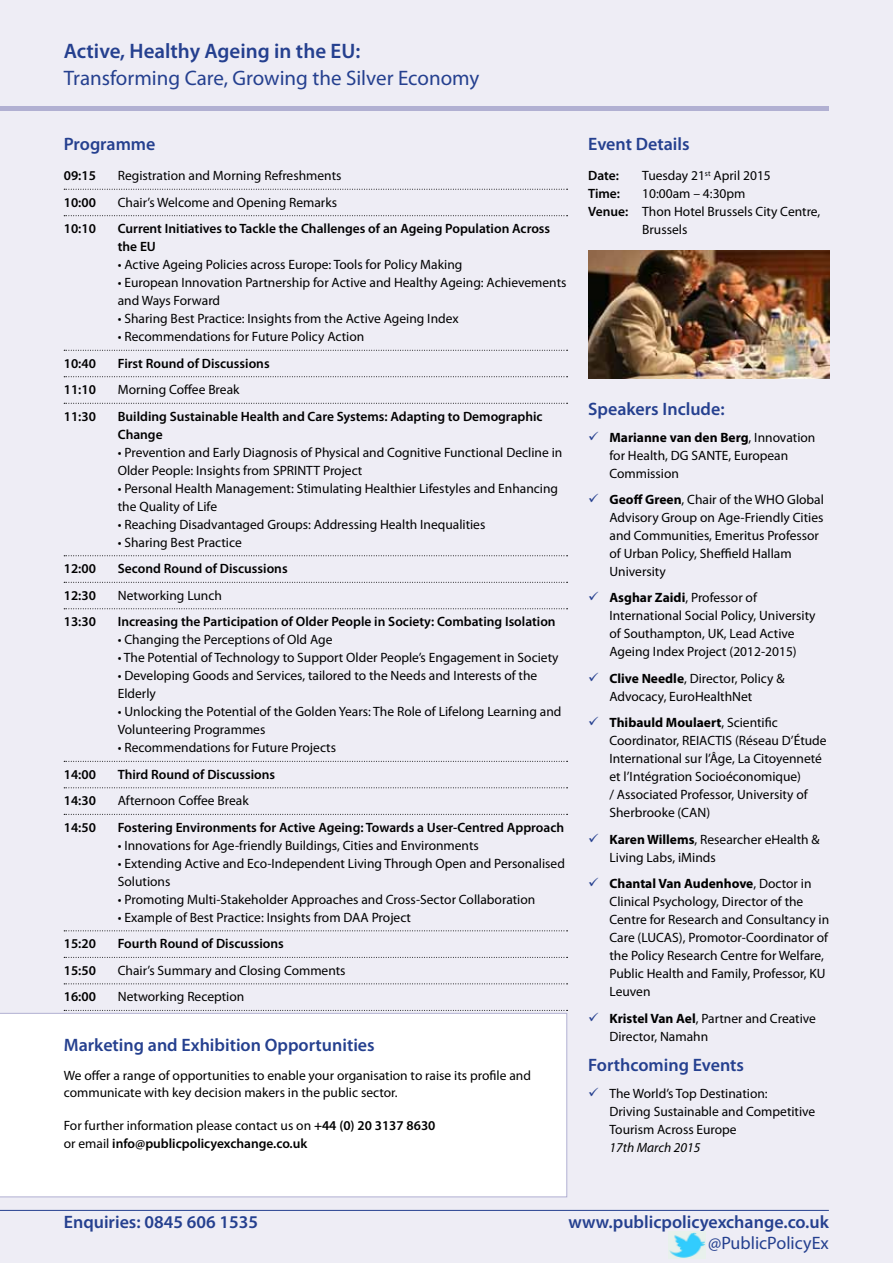
<style>
.page{position:relative;width:893px;height:1263px;background:#eeedf5}
.page>*{position:absolute;margin:0;border:0;box-sizing:border-box;transform-origin:0 0}
.t1{font:21px "Myriad Pro";color:#25408f}
.t2{font:600 21px "Myriad Pro";color:#25408f}
.t3{font:600 18px "Myriad Pro";color:#25408f}
.t4{font:18px "Myriad Pro";color:#25408f}
.t5{font:13.5px/18px "Myriad Pro";color:#000}
.t6{font:600 13.5px/18px "Myriad Pro";color:#000}
.t7{font:italic 13.5px "Myriad Pro";color:#000}
.s1{font-weight:400}
.s2{font-weight:600}
.s3{font-weight:700}
</style>
<div class="page">
<hr style="left:0;top:1210px;width:829px;height:1px;background:#25408f">
<div style="left:0;top:106px;width:829px;height:5px;background:#b1b0d2"></div>
<img style="left:669px;top:1232px;width:37px;height:26px">
<svg style="left:64px;top:189px;width:504px;height:1px"></svg>
<svg style="left:64px;top:215px;width:504px;height:1px"></svg>
<svg style="left:64px;top:350px;width:504px;height:1px"></svg>
<svg style="left:64px;top:376px;width:504px;height:1px"></svg>
<svg style="left:64px;top:403px;width:504px;height:1px"></svg>
<svg style="left:64px;top:555px;width:504px;height:1px"></svg>
<svg style="left:64px;top:582px;width:504px;height:1px"></svg>
<svg style="left:64px;top:608px;width:504px;height:1px"></svg>
<svg style="left:64px;top:761px;width:504px;height:1px"></svg>
<svg style="left:64px;top:787px;width:504px;height:1px"></svg>
<svg style="left:64px;top:814px;width:504px;height:1px"></svg>
<svg style="left:64px;top:930px;width:504px;height:1px"></svg>
<svg style="left:64px;top:957px;width:504px;height:1px"></svg>
<svg style="left:64px;top:983px;width:504px;height:1px"></svg>
<svg style="left:64px;top:1010px;width:504px;height:1px"></svg>
<div style="left:0;top:1013px;width:567px;height:184px;background:#fff"></div>
<img style="left:588px;top:251px;width:241px;height:127px">
<h1 class="t2" style="left:64px;top:38px;width:298px">Active, Healthy Ageing in the EU:</h1>
<h1 class="t1" style="left:64px;top:65px;width:417px">Transforming Care, Growing the Silver Economy</h1>
<h2 class="t3" style="left:64px;top:132px;width:93px">Programme</h2>
<p class="t6" style="left:64px;top:166px;width:34px">09:15</p>
<p class="t5" style="left:118px;top:167px;width:225px">Registration and Morning Refreshments</p>
<p class="t6" style="left:64px;top:193px;width:34px">10:00</p>
<p class="t5" style="left:118px;top:193px;width:221px">Chair’s Welcome and Opening Remarks</p>
<p class="t6" style="left:64px;top:219px;width:34px">10:10</p>
<p class="t6" style="left:118px;top:219px;width:434px">Current Initiatives to Tackle the Challenges of an Ageing Population Across the EU</p>
<p class="t5" style="left:118px;top:256px;width:346px">• Active Ageing Policies across Europe: Tools for Policy Making</p>
<p class="t5" style="left:118px;top:274px;width:450px">• European Innovation Partnership for Active and Healthy Ageing: Achievements and Ways Forward</p>
<p class="t5" style="left:118px;top:310px;width:342px">• Sharing Best Practice: Insights from the Active Ageing Index</p>
<p class="t5" style="left:118px;top:328px;width:248px">• Recommendations for Future Policy Action</p>
<p class="t6" style="left:64px;top:354px;width:34px">10:40</p>
<p class="t6" style="left:118px;top:354px;width:153px">First Round of Discussions</p>
<p class="t6" style="left:64px;top:380px;width:34px">11:10</p>
<p class="t5" style="left:118px;top:381px;width:123px">Morning Coffee Break</p>
<p class="t6" style="left:64px;top:407px;width:34px">11:30</p>
<p class="t6" style="left:118px;top:407px;width:426px">Building Sustainable Health and Care Systems: Adapting to Demographic<br>Change</p>
<p class="t5" style="left:118px;top:443px;width:446px">• Prevention and Early Diagnosis of Physical and Cognitive Functional Decline in<br>Older People: Insights from SPRINTT Project</p>
<p class="t5" style="left:118px;top:479px;width:442px">• Personal Health Management: Stimulating Healthier Lifestyles and Enhancing the Quality of Life</p>
<p class="t5" style="left:118px;top:515px;width:369px">• Reaching Disadvantaged Groups: Addressing Health Inequalities</p>
<p class="t5" style="left:118px;top:533px;width:126px">• Sharing Best Practice</p>
<p class="t6" style="left:64px;top:559px;width:34px">12:00</p>
<p class="t6" style="left:118px;top:559px;width:171px">Second Round of Discussions</p>
<p class="t6" style="left:64px;top:586px;width:34px">12:30</p>
<p class="t5" style="left:118px;top:586px;width:106px">Networking Lunch</p>
<p class="t6" style="left:64px;top:612px;width:34px">13:30</p>
<p class="t6" style="left:118px;top:612px;width:439px">Increasing the Participation of Older People in Society: Combating Isolation</p>
<p class="t5" style="left:118px;top:631px;width:216px">• Changing the Perceptions of Old Age</p>
<p class="t5" style="left:118px;top:649px;width:442px">• The Potential of Technology to Support Older People’s Engagement in Society</p>
<p class="t5" style="left:118px;top:667px;width:421px">• Developing Goods and Services, tailored to the Needs and Interests of the<br>Elderly</p>
<p class="t5" style="left:118px;top:703px;width:445px">• Unlocking the Potential of the Golden Years: The Role of Lifelong Learning and<br>Volunteering Programmes</p>
<p class="t5" style="left:118px;top:738px;width:220px">• Recommendations for Future Projects</p>
<p class="t6" style="left:64px;top:765px;width:34px">14:00</p>
<p class="t6" style="left:118px;top:765px;width:159px">Third Round of Discussions</p>
<p class="t6" style="left:64px;top:791px;width:34px">14:30</p>
<p class="t5" style="left:118px;top:791px;width:132px">Afternoon Coffee Break</p>
<p class="t6" style="left:64px;top:818px;width:34px">14:50</p>
<p class="t6" style="left:118px;top:818px;width:448px">Fostering Environments for Active Ageing: Towards a User-Centred Approach</p>
<p class="t5" style="left:118px;top:836px;width:363px">• Innovations for Age-friendly Buildings, Cities and Environments</p>
<p class="t5" style="left:118px;top:854px;width:449px">• Extending Active and Eco-Independent Living Through Open and Personalised<br>Solutions</p>
<p class="t5" style="left:118px;top:890px;width:419px">• Promoting Multi-Stakeholder Approaches and Cross-Sector Collaboration</p>
<p class="t5" style="left:118px;top:908px;width:295px">• Example of Best Practice: Insights from DAA Project</p>
<p class="t6" style="left:64px;top:934px;width:34px">15:20</p>
<p class="t6" style="left:118px;top:934px;width:168px">Fourth Round of Discussions</p>
<p class="t6" style="left:64px;top:961px;width:34px">15:50</p>
<p class="t5" style="left:118px;top:961px;width:229px">Chair’s Summary and Closing Comments</p>
<p class="t6" style="left:64px;top:987px;width:34px">16:00</p>
<p class="t5" style="left:118px;top:987px;width:128px">Networking Reception</p>
<h2 class="t3" style="left:64px;top:1033px;width:312px">Marketing and Exhibition Opportunities</h2>
<p class="t5" style="left:64px;top:1067px;width:469px;line-height:16.5px">We offer a range of opportunities to enable your organisation to raise its profile and communicate with key decision makers in the public sector.</p>
<p class="t6" style="left:64px;top:1116px;width:373px"><span class="s1">For further information please contact us on</span> +44 (0) 20 3137 8630 <span class="s1">or email</span> info@publicpolicyexchange.co.uk</p>
<h2 class="t3" style="left:588px;top:132px;width:103px">Event Details</h2>
<p class="t6" style="left:588px;top:166px;width:32px">Date:</p>
<p class="t5" style="left:642px;top:167px;width:130px">Tuesday 21<sup>st</sup> April 2015</p>
<p class="t6" style="left:588px;top:184px;width:33px">Time:</p>
<p class="t5" style="left:642px;top:185px;width:105px">10:00am – 4:30pm</p>
<p class="t5" style="left:588px;top:203px;width:234px"><span class="s2">Venue:</span> Thon Hotel Brussels City Centre,</p>
<p class="t5" style="left:642px;top:221px;width:47px">Brussels</p>
<h2 class="t3" style="left:588px;top:397px;width:138px">Speakers Include:</h2>
<p class="t5" style="left:609px;top:428px;width:207px"><span class="s3">Marianne van den Berg</span>, Innovation for Health, DG SANTE, European<br>Commission</p>
<p class="t5" style="left:609px;top:490px;width:216px"><span class="s3">Geoff Green</span>, Chair of the WHO Global<br>Advisory Group on Age-Friendly Cities and Communities, Emeritus Professor of Urban Policy, Sheffield Hallam<br>University</p>
<p class="t5" style="left:609px;top:589px;width:208px"><span class="s3">Asghar Zaidi</span>, Professor of International Social Policy, University of Southampton, UK, Lead Active Ageing Index Project (2012-2015)</p>
<p class="t5" style="left:609px;top:669px;width:177px"><span class="s3">Clive Needle</span>, Director, Policy &amp;<br>Advocacy, EuroHealthNet</p>
<p class="t5" style="left:609px;top:714px;width:219px"><span class="s3">Thibauld Moulaert</span>, Scientific Coordinator, REIACTIS (Réseau D’Étude International sur l’Âge, La Citoyenneté et l’Intégration Socioéconomique)<br>/ Associated Professor, University of Sherbrooke (CAN)</p>
<p class="t5" style="left:609px;top:830px;width:212px"><span class="s3">Karen Willems</span>, Researcher eHealth &amp;<br>Living Labs, iMinds</p>
<p class="t5" style="left:609px;top:875px;width:221px"><span class="s3">Chantal Van Audenhove</span>, Doctor in Clinical Psychology, Director of the Centre for Research and Consultancy in Care (LUCAS), Promotor-Coordinator of the Policy Research Centre for Welfare, Public Health and Family, Professor, KU Leuven</p>
<p class="t5" style="left:609px;top:1009px;width:208px"><span class="s3">Kristel Van Ael</span>, Partner and Creative<br>Director, Namahn</p>
<h2 class="t3" style="left:588px;top:1054px;width:157px">Forthcoming Events</h2>
<p class="t5" style="left:609px;top:1084px;width:207px">The World’s Top Destination:<br>Driving Sustainable and Competitive<br>Tourism Across Europe</p>
<p class="t7" style="left:609px;top:1139px;width:92px">17th March 2015</p>
<h2 class="t3" style="left:64px;top:1210px;width:196px">Enquiries: 0845 606 1535</h2>
<h2 class="t3" style="left:568px;top:1210px;width:262px">www.publicpolicyexchange.co.uk</h2>
<h2 class="t4" style="left:708px;top:1232px;width:122px">@PublicPolicyEx</h2>
</div>
